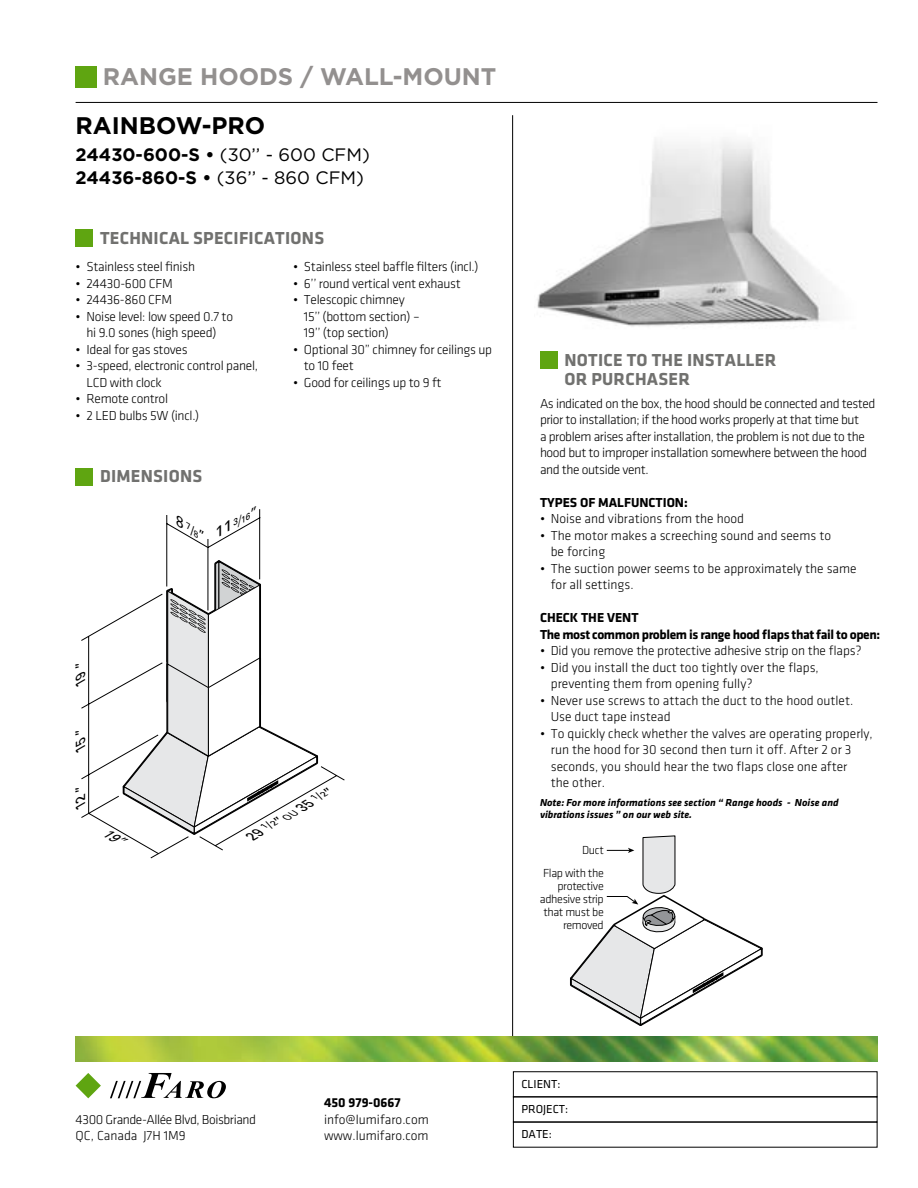
<style>
.page{position:relative;width:918px;height:1188px;background:#fff}
.page>*{position:absolute;margin:0;border:0;box-sizing:border-box;transform-origin:0 0}
.t1{font:700 24px "Gotham";color:#93908f}
.t2{font:700 24px "Gotham";color:#000}
.t3{font:700 18px/19.5px "Klavika";letter-spacing:.015em;color:#71716f}
.t4{font:18px/22.5px "Gotham";color:#000}
.t5{font:300 13.5px/16.5px "Klavika";letter-spacing:-.02em;color:#000}
.t6{font:300 13.5px/16.5px "Klavika";color:#000}
.t7{font:700 13.5px/16.5px "Klavika";letter-spacing:-.03em;color:#000}
.t8{font:700 13.5px "Klavika";color:#000}
.t9{font:italic 13.2px "Univers";color:#000}
.t10{font:300 12.15px/12.9px "Klavika";letter-spacing:-.03em;color:#000;text-align:right}
.t11{font:12px/25.2px "Klavika Regular OSTF";color:#000}
.t12{font:italic 700 10.5px/12px "Klavika";color:#000}
.t13{font:italic 8.1px "Univers";color:#000;scale:1.15 1}
.s1{font-weight:700}
.s2{font-size:13.2px}
.s3{font-size:11.4px}
.s4{font-size:9.3px}
</style>
<div class="page">
<img style="left:537px;top:140px;width:293px;height:187px">
<hr style="left:76px;top:102px;width:801px;height:1px;background:#000">
<div style="left:76px;top:66px;width:21px;height:21px;background:#5fa511"></div>
<hr style="left:512px;top:115px;width:1px;height:922px;background:#000">
<div style="left:76px;top:230px;width:17px;height:17px;background:#5fa511"></div>
<div style="left:76px;top:468px;width:17px;height:17px;background:#5fa511"></div>
<div style="left:540px;top:351px;width:17px;height:17px;background:#5fa511"></div>
<svg style="left:570px;top:835px;width:193px;height:191px"></svg>
<img style="left:76px;top:1037px;width:802px;height:25px">
<div style="left:513px;top:1071px;width:365px;height:26px;border:1px solid #000"></div>
<div style="left:513px;top:1122px;width:365px;height:26px;border:1px solid #000"></div>
<svg style="left:110px;top:1073px;width:116px;height:25px"></svg>
<svg style="left:76px;top:1073px;width:25px;height:25px"></svg>
<svg style="left:81px;top:509px;width:264px;height:350px"></svg>
<h1 class="t1" style="left:103px;top:60px;width:395px">RANGE HOODS / WALL-MOUNT</h1>
<h1 class="t2" style="left:76px;top:110px;width:191px">RAINBOW-PRO</h1>
<h2 class="t4" style="left:76px;top:143px;width:296px"><span class="s1">24430-600-S •</span> (30’’ - 600 CFM)<br><span class="s1">24436-860-S •</span> (36’’ - 860 CFM)</h2>
<h2 class="t3" style="left:100px;top:228px;width:226px">TECHNICAL SPECIFICATIONS</h2>
<p class="t5" style="left:76px;top:259px;width:121px">• Stainless steel finish</p>
<p class="t5" style="left:76px;top:275px;width:99px">• 24430-600 CFM</p>
<p class="t5" style="left:76px;top:292px;width:98px">• 24436-860 CFM</p>
<p class="t5" style="left:76px;top:308px;width:159px;text-align:center">• Noise level: low speed 0.7 to hi 9.0 sones (high speed)</p>
<p class="t5" style="left:76px;top:341px;width:114px">• Ideal for gas stoves</p>
<p class="t5" style="left:86px;top:358px;width:173px;text-indent:-11px">• 3-speed, electronic control panel,<br>LCD with clock</p>
<p class="t5" style="left:76px;top:391px;width:94px">• Remote control</p>
<p class="t5" style="left:76px;top:407px;width:125px">• 2 LED bulbs 5W (incl.)</p>
<h2 class="t3" style="left:100px;top:467px;width:104px">DIMENSIONS</h2>
<p class="t13" style="left:181px;top:518px;width:30px;rotate:30deg"><span class="s2">8</span> 7<span class="s3">/</span>8<span class="s3">”</span></p>
<p class="t13" style="left:211px;top:533px;width:44px;rotate:-30deg"><span class="s2">11</span> 3<span class="s3">/</span>16<span class="s3">”</span></p>
<p class="t5" style="left:293px;top:259px;width:187px">• Stainless steel baffle filters (incl.)</p>
<p class="t5" style="left:293px;top:275px;width:169px">• 6’’ round vertical vent exhaust</p>
<p class="t5" style="left:304px;top:292px;width:117px;text-indent:-11px">• Telescopic chimney<br>15’’ (bottom section) –<br>19’’ (top section)</p>
<p class="t5" style="left:304px;top:341px;width:190px;text-indent:-11px">• Optional 30” chimney for ceilings up to 10 feet</p>
<p class="t5" style="left:293px;top:374px;width:150px">• Good for ceilings up to 9 ft</p>
<p class="t9" style="left:73px;top:684px;width:36px;rotate:-90deg">19”</p>
<p class="t9" style="left:73px;top:750px;width:36px;rotate:-90deg">15”</p>
<p class="t9" style="left:73px;top:807px;width:36px;rotate:-90deg">12”</p>
<p class="t9" style="left:247px;top:830px;width:99px;rotate:-30deg">29<sup>1</sup><sup>/</sup><sup>2</sup>”<span class="s4">OU</span> 35<sup>1</sup><sup>/</sup><sup>2</sup>”</p>
<h2 class="t3" style="left:564px;top:350px;width:213px">NOTICE TO THE INSTALLER<br>OR PURCHASER</h2>
<p class="t5" style="left:540px;top:395px;width:337px">As indicated on the box, the hood should be connected and tested prior to installation; if the hood works properly at that time but<br>a problem arises after installation, the problem is not due to the hood but to improper installation somewhere between the hood and the outside vent.</p>
<p class="t8" style="left:540px;top:495px;width:149px">TYPES OF MALFUNCTION:</p>
<p class="t6" style="left:540px;top:511px;width:206px">• Noise and vibrations from the hood</p>
<p class="t6" style="left:551px;top:527px;width:282px;text-indent:-11px">• The motor makes a screeching sound and seems to be forcing</p>
<p class="t6" style="left:551px;top:560px;width:307px;text-indent:-11px">• The suction power seems to be approximately the same for all settings.</p>
<p class="t7" style="left:540px;top:609px;width:342px">CHECK THE VENT<br>The most common problem is range hood flaps that fail to open:</p>
<p class="t5" style="left:540px;top:643px;width:323px">• Did you remove the protective adhesive strip on the flaps?</p>
<p class="t6" style="left:551px;top:659px;width:270px;text-indent:-11px">• Did you install the duct too tightly over the flaps, preventing them from opening fully?</p>
<p class="t6" style="left:551px;top:692px;width:304px;text-indent:-11px">• Never use screws to attach the duct to the hood outlet.<br>Use duct tape instead</p>
<p class="t6" style="left:551px;top:725px;width:324px;text-indent:-11px">• To quickly check whether the valves are operating properly, run the hood for 30 second then turn it off. After 2 or 3 seconds, you should hear the two flaps close one after<br>the other.</p>
<p class="t12" style="left:540px;top:796px;width:300px">Note: For more informations see section “ Range hoods - Noise and vibrations issues ” on our web site.</p>
<p class="t10" style="left:543px;top:838px;width:62px;line-height:23.5px">Duct<br>Flap with the</p>
<p class="t10" style="left:540px;top:880px;width:65px">protective adhesive strip that must be removed</p>
<p class="t5" style="left:76px;top:1111px;width:182px">4300 Grande-Allée Blvd, Boisbriand<br>QC, Canada J7H 1M9</p>
<p class="t8" style="left:324px;top:1096px;width:78px">450 979-0667</p>
<p class="t6" style="left:324px;top:1111px;width:106px">info@lumifaro.com www.lumifaro.com</p>
<p class="t11" style="left:521px;top:1071px;width:48px">CLIENT:<br>PROJECT:<br>DATE:</p>
</div>
